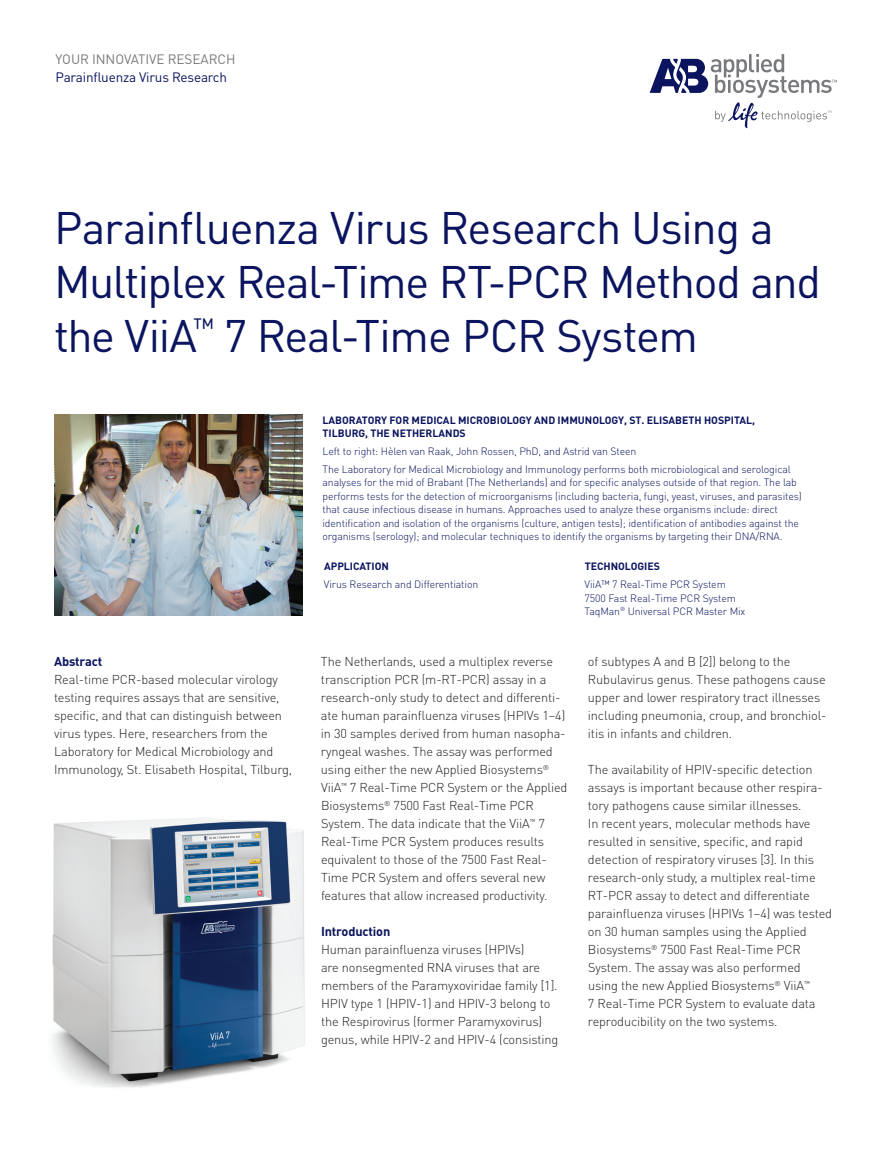
<style>
.page{position:relative;width:891px;height:1175px;background:#fff}
.page>*{position:absolute;margin:0;border:0;box-sizing:border-box;transform-origin:0 0}
.t1{font:45px/54px "DIN Pro";letter-spacing:-.03em;color:#0b145e}
.t2{font:13.5px "DIN Pro";letter-spacing:-.015em;color:#0b145e}
.t3{font:13.5px "DIN Pro";letter-spacing:-.015em;color:#787a7d}
.t4{font:300 12.75px/18px "DIN Pro";letter-spacing:-.01em;color:#231f20}
.t5{font:700 12.75px "DIN Pro";letter-spacing:-.01em;color:#0b145e}
.t6{font:300 10.5px/13.5px "DIN Pro";letter-spacing:-.01em;color:#0b145e}
.t7{font:700 10.5px "DIN Pro";color:#0b145e}
</style>
<div class="page">
<svg style="left:650px;top:54px;width:187px;height:74px"></svg>
<img style="left:54px;top:414px;width:249px;height:202px">
<img style="left:52px;top:818px;width:253px;height:270px">
<p class="t3" style="left:56px;top:50px;width:181px">your innovative research</p>
<p class="t2" style="left:55px;top:68px;width:173px">Parainfluenza Virus Research</p>
<h1 class="t1" style="left:54px;top:199px;width:769px">Parainfluenza Virus Research Using a<br>Multiplex Real-Time RT-PCR Method and the ViiA<sup>™</sup> 7 Real-Time PCR System</h1>
<p class="t7" style="left:323px;top:413px;width:331px">LABORATORY FOR MEDICAL MICROBIOLOGY AND IMM UNOLOGY, ST. ELISA</p>
<p class="t7" style="left:675px;top:413px;width:81px">BETH HOSPITAL,</p>
<p class="t7" style="left:323px;top:426px;width:144px">TILBURG, THE N ETHERLANDS</p>
<p class="t6" style="left:323px;top:442px;width:470px;line-height:17.7px">Left to right: Hèlen van Raak, John Rossen, PhD, and Astrid van Steen<br>The Laboratory for Medical Microbiology and Immunology performs both microbiological and serological</p>
<p class="t6" style="left:323px;top:475px;width:481px">analyses for the mid of Brabant (The Netherlands) and for specific analyses outside of that region. The lab performs tests for the detection of microorganisms (including bacteria, fungi, yeast, viruses, and parasites) that cause infectious disease in humans. Approaches used to analyze these organisms include: direct identification and isolation of the organisms (culture, antigen tests); identification of antibodies against the organisms (serology); and molecular techniques to identify the organisms by targeting their DNA/RNA.</p>
<p class="t5" style="left:54px;top:653px;width:50px">ABSTRACT</p>
<p class="t4" style="left:54px;top:670px;width:240px">Real-time PCR-based molecular virology testing requires assays that are sensitive, specific, and that can distinguish between virus types. Here, researchers from the Laboratory for Medical Microbiology and Immunology, St. Elisabeth Hospital, Tilburg,</p>
<p class="t7" style="left:324px;top:559px;width:67px">APPLICATION</p>
<p class="t6" style="left:324px;top:577px;width:156px">Virus Research and Differentiation</p>
<p class="t4" style="left:321px;top:652px;width:248px">The Netherlands, used a multiplex reverse transcription PCR (m-RT-PCR) assay in a research-only study to detect and differenti&shy;ate human parainfluenza viruses (HPIVs 1–4) in 30 samples derived from human nasopha&shy;ryngeal washes. The assay was performed using either the new Applied Biosystems<sup>® </sup>ViiA<sup>™</sup> 7 Real-Time PCR System or the Applied Biosystems<sup>®</sup> 7500 Fast Real-Time PCR System. The data indicate that the ViiA<sup>™</sup> 7<br>Real-Time PCR System produces results equivalent to those of the 7500 Fast Real-Time PCR System and offers several new features that allow increased productivity.</p>
<p class="t5" style="left:321px;top:923px;width:71px">INTRODUCTION</p>
<p class="t4" style="left:321px;top:940px;width:239px">Human parainfluenza viruses (HPIVs)<br>are nonsegmented RNA viruses that are members of the Paramyxoviridae family [1].<br>HPIV type 1 (HPIV-1) and HPIV-3 belong to the Respirovirus (former Paramyxovirus) genus, while HPIV-2 and HPIV-4 (consisting</p>
<p class="t7" style="left:585px;top:559px;width:76px">TECHNOLOGI ES</p>
<p class="t6" style="left:585px;top:577px;width:162px">ViiA™ 7 Real-Time PCR System<br>7500 Fast Real-Time PCR System<br>TaqMan<sup>®</sup> Universal PCR Master Mix</p>
<p class="t4" style="left:588px;top:652px;width:240px">of subtypes A and B [2]) belong to the Rubulavirus genus. These pathogens cause upper and lower respiratory tract illnesses including pneumonia, croup, and bronchiol&shy;itis in infants and children.</p>
<p class="t4" style="left:588px;top:760px;width:246px">The availability of HPIV-specific detection assays is important because other respira&shy;tory pathogens cause similar illnesses.<br>In recent years, molecular methods have resulted in sensitive, specific, and rapid detection of respiratory viruses [3]. In this research-only study, a multiplex real-time RT-PCR assay to detect and differentiate parainfluenza viruses (HPIVs 1–4) was tested on 30 human samples using the Applied Biosystems<sup>®</sup> 7500 Fast Real-Time PCR System. The assay was also performed using the new Applied Biosystems<sup>®</sup> ViiA<sup>™<br></sup>7 Real-Time PCR System to evaluate data reproducibility on the two systems.</p>
</div>
